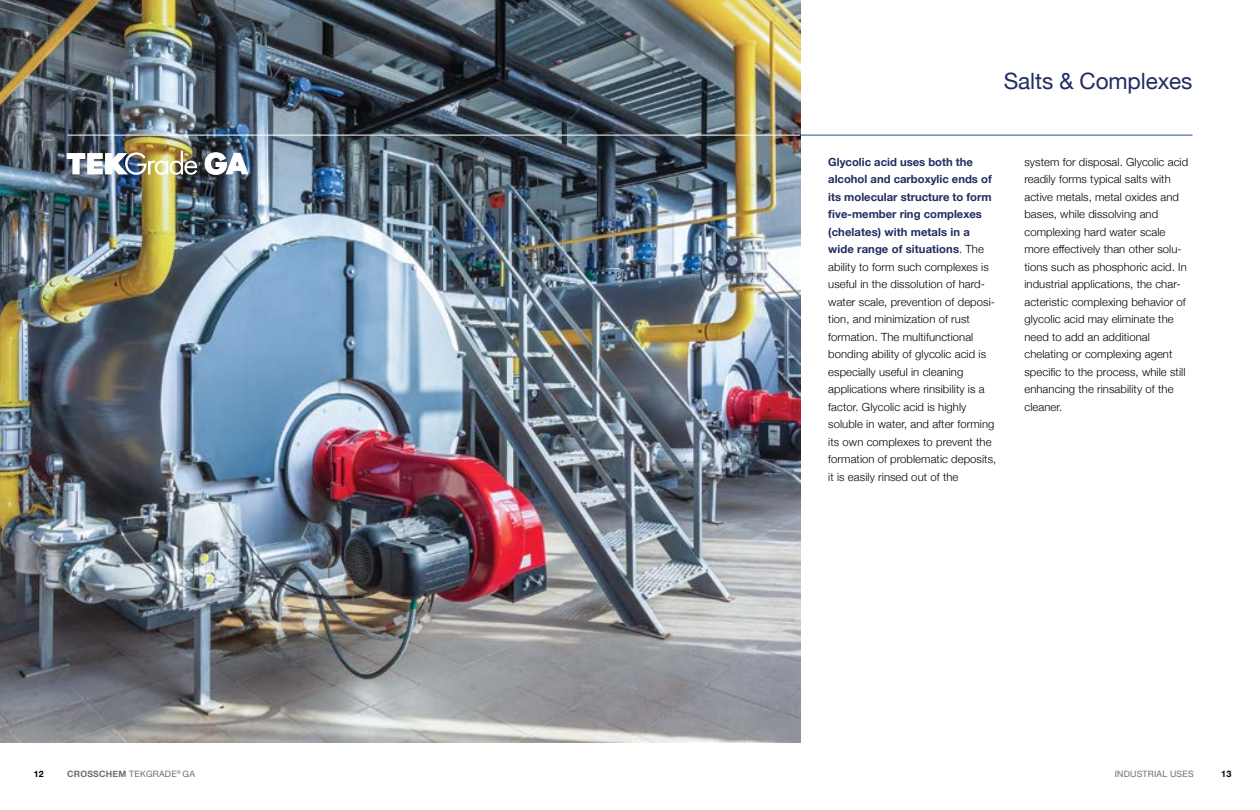
<style>
.page{position:relative;width:1260px;height:810px;background:#fff}
.page>*{position:absolute;margin:0;border:0;box-sizing:border-box;transform-origin:0 0}
.t1{font:22.5px "Helvetica Neue";letter-spacing:-.005em;color:#212c62}
.t2{font:300 11.25px/17.5px "Helvetica Neue";letter-spacing:.01em;color:#000}
.t3{font:700 9px "Helvetica Neue";color:#000}
.t4{font:8.75px "Helvetica Neue";letter-spacing:.025em;color:#6d6e71}
.t5{font:700 8.75px "Helvetica Neue";color:#000}
.s1{font-weight:700;color:#212c62}
.s2{font-weight:700}
</style>
<div class="page">
<img style="left:0;top:0;width:800px;height:742px">
<hr style="left:800px;top:135px;width:392px;height:1px;background:#2b4f94">
<hr style="left:68px;top:135px;width:732px;height:1px;background:#fff">
<img style="left:66px;top:151px;width:183px;height:24px">
<h1 class="t1" style="left:1004px;top:65px;width:190px">Salts &amp; Complexes</h1>
<p class="t2" style="left:828px;top:152px;width:170px"><span class="s1">Glycolic acid uses both the alcohol and carboxylic ends of its molecular structure to form five-member ring complexes (chelates) with metals in a wide range of situations</span>. The ability to form such complexes is useful in the dissolution of hard&shy;water scale, prevention of deposi&shy;tion, and minimization of rust formation. The multifunctional bonding ability of glycolic acid is especially useful in cleaning applications where rinsibility is a factor. Glycolic acid is highly soluble in water, and after forming its own complexes to prevent the formation of problematic deposits, it is easily rinsed out of the</p>
<p class="t2" style="left:1024px;top:152px;width:165px">system for disposal. Glycolic acid readily forms typical salts with active metals, metal oxides and bases, while dissolving and complexing hard water scale more effectively than other solu&shy;tions such as phosphoric acid. In industrial applications, the char&shy;acteristic complexing behavior of glycolic acid may eliminate the need to add an additional chelating or complexing agent specific to the process, while still enhancing the rinsability of the cleaner.</p>
<p class="t4" style="left:67px;top:768px;width:130px"><span class="s2">CROSSCHEM</span> TEKGRADE<sup>®</sup> GA</p>
<p class="t5" style="left:34px;top:767px;width:11px">12</p>
<p class="t4" style="left:1115px;top:768px;width:80px">INDUSTRIAL USES</p>
<p class="t3" style="left:1221px;top:767px;width:12px">13</p>
</div>
